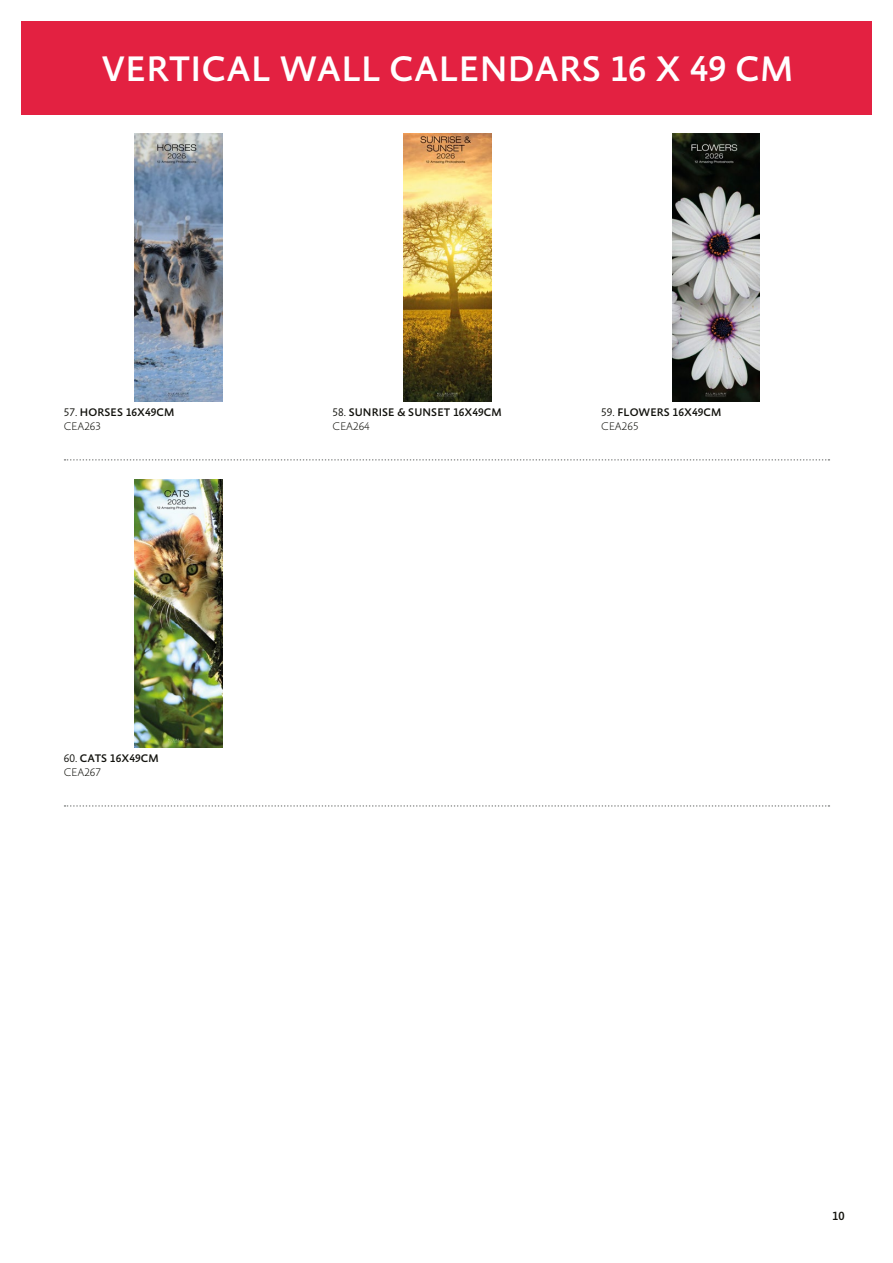
<style>
.page{position:relative;width:893px;height:1263px;background:#fff}
.page>*{position:absolute;margin:0;border:0;box-sizing:border-box;transform-origin:0 0}
.t1{font:500 36px "Absara Sans OT";letter-spacing:.01em;color:#fff}
.t2{font:500 12px "Absara Sans OT";color:#12120d}
.t3{font:500 11.1px/13.4px "Absara Sans OT";letter-spacing:.01em;color:#12120d}
.s1{font-weight:300}
.s2{font-weight:100}
</style>
<div class="page">
<div style="left:21px;top:21px;width:851px;height:94px;background:#e32141"></div>
<svg style="left:65px;top:459px;width:764px;height:2px"></svg>
<svg style="left:65px;top:805px;width:764px;height:2px"></svg>
<img style="left:135px;top:133px;width:87px;height:268px">
<img style="left:404px;top:133px;width:87px;height:268px">
<img style="left:672px;top:133px;width:88px;height:268px">
<img style="left:135px;top:479px;width:87px;height:268px">
<h1 class="t1" style="left:101px;top:51px;width:693px">VERTICAL WALL CALENDARS 16 X 49 CM</h1>
<p class="t3" style="left:64px;top:406px;width:112px"><span class="s1">57.</span> HORSES 16X49CM<br><span class="s2">CEA263</span></p>
<p class="t3" style="left:332px;top:406px;width:171px"><span class="s1">58.</span> SUNRISE &amp; SUNSET 16X49CM<br><span class="s2">CEA264</span></p>
<p class="t3" style="left:601px;top:406px;width:122px"><span class="s1">59.</span> FLOWERS 16X49CM<br><span class="s2">CEA265</span></p>
<p class="t3" style="left:64px;top:753px;width:96px"><span class="s1">60.</span> CATS 16X49CM<br><span class="s2">CEA267</span></p>
<p class="t2" style="left:832px;top:1210px;width:14px">10</p>
</div>
